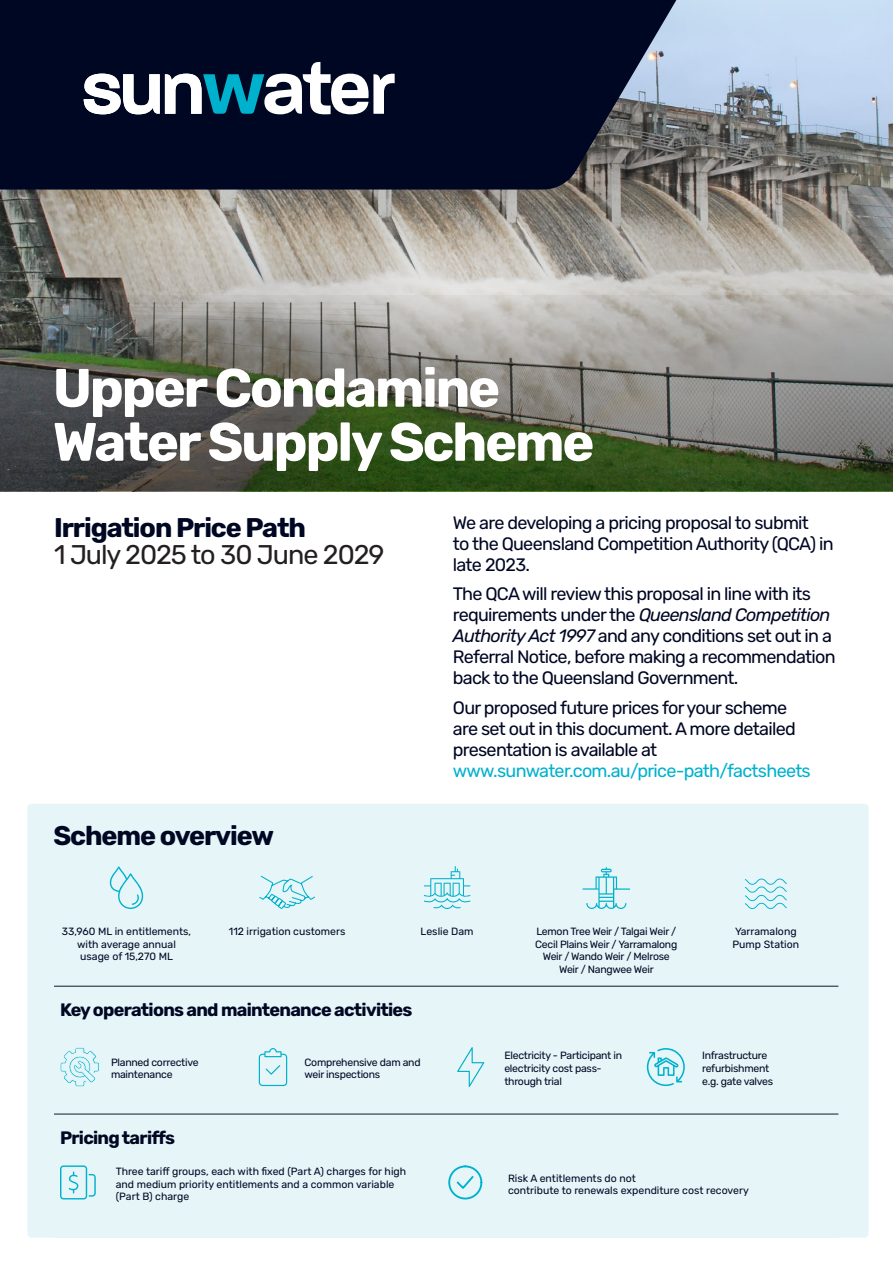
<style>
.page{position:relative;width:893px;height:1263px;background:#fff}
.page>*{position:absolute;margin:0;border:0;box-sizing:border-box;transform-origin:0 0}
.H36{font:700 54px/54px "Rubik";letter-spacing:-.04em;color:#fff}
.H18{font:700 27px "Rubik";letter-spacing:-.04em;color:#000723}
.t1{font:27px "Rubik";letter-spacing:-.04em;color:#231f20}
.Feature{font:18px/21px "Rubik";letter-spacing:-.04em;color:#000723}
.H12{font:700 18px "Rubik";letter-spacing:-.04em;color:#000723}
.Body{font:10.5px/12.6px "Rubik";letter-spacing:-.015em;color:#000723}
.s1{font-style:italic}
.s2{color:#00b1cd}
</style>
<div class="page">
<div style="left:27px;top:804px;width:842px;height:434px;background:#e5f5f8;border-radius:4px"></div>
<img style="left:0;top:0;width:893px;height:296px">
<svg style="left:0;top:296px;width:893px;height:195px;background:#6c7264"></svg>
<svg style="left:0;top:0;width:684px;height:190px;background:#0e152e"></svg>
<svg style="left:84px;top:62px;width:311px;height:53px"></svg>
<svg style="left:60px;top:1047px;width:39px;height:40px"></svg>
<svg style="left:259px;top:1048px;width:28px;height:38px"></svg>
<svg style="left:457px;top:1047px;width:27px;height:40px"></svg>
<svg style="left:647px;top:1048px;width:38px;height:38px"></svg>
<svg style="left:110px;top:866px;width:33px;height:43px"></svg>
<svg style="left:259px;top:875px;width:56px;height:34px"></svg>
<svg style="left:60px;top:1165px;width:36px;height:34px"></svg>
<svg style="left:448px;top:1165px;width:35px;height:35px"></svg>
<hr style="left:54px;top:986px;width:784px;height:1px;background:#091c2c">
<hr style="left:54px;top:1114px;width:784px;height:1px;background:#091c2c">
<svg style="left:424px;top:866px;width:46px;height:43px"></svg>
<svg style="left:582px;top:867px;width:48px;height:42px"></svg>
<svg style="left:745px;top:878px;width:42px;height:31px"></svg>
<p class="H36" style="left:53px;top:362px;width:543px">Upper Condamine<br>Water Supply Scheme</p>
<p class="H18" style="left:54px;top:512px;width:254px">Irrigation Price Path</p>
<p class="t1" style="left:54px;top:540px;width:332px">1 July 2025 to 30 June 2029</p>
<p class="H18" style="left:53px;top:820px;width:222px">Scheme overview</p>
<p class="Feature" style="left:453px;top:513px;width:382px">We are developing a pricing proposal to submit<br>to the Queensland Competition Authority (QCA) in late 2023.</p>
<p class="Feature" style="left:453px;top:584px;width:384px">The QCA will review this proposal in line with its requirements under the <span class="s1">Queensland Competition Authority Act 1997</span> and any conditions set out in a Referral Notice, before making a recommendation back to the Queensland Government.</p>
<p class="Feature" style="left:453px;top:698px;width:359px">Our proposed future prices for your scheme are set out in this document. A more detailed presentation is available at <span class="s2">www.sunwater.com.au/price-path/factsheets</span></p>
<p class="Body" style="left:62px;top:925px;width:131px;text-align:center">33,960 ML in entitlements, with average annual usage of 15,270 ML</p>
<p class="Body" style="left:229px;top:925px;width:118px">112 irrigation customers</p>
<p class="Body" style="left:421px;top:925px;width:54px">Leslie Dam</p>
<p class="Body" style="left:535px;top:925px;width:144px;text-align:center">Lemon Tree Weir / Talgai Weir /<br>Cecil Plains Weir / Yarramalong<br>Weir / Wando Weir / Melrose<br>Weir / Nangwee Weir</p>
<p class="Body" style="left:732px;top:925px;width:68px">Yarramalong<br>Pump Station</p>
<p class="H12" style="left:60px;top:999px;width:354px">Key operations and maintenance activities</p>
<p class="Body" style="left:111px;top:1056px;width:89px">Planned corrective maintenance</p>
<p class="Body" style="left:304px;top:1056px;width:118px">Comprehensive dam and weir inspections</p>
<p class="Body" style="left:504px;top:1050px;width:119px">Electricity - Participant in electricity cost pass&shy;through trial</p>
<p class="Body" style="left:702px;top:1050px;width:73px">Infrastructure refurbishment e.g. gate valves</p>
<p class="H12" style="left:60px;top:1127px;width:117px">Pricing tariffs</p>
<p class="Body" style="left:116px;top:1165px;width:292px">Three tariff groups, each with fixed (Part A) charges for high and medium priority entitlements and a common variable (Part B) charge</p>
<p class="Body" style="left:508px;top:1172px;width:242px">Risk A entitlements do not<br>contribute to renewals expenditure cost recovery</p>
</div>
